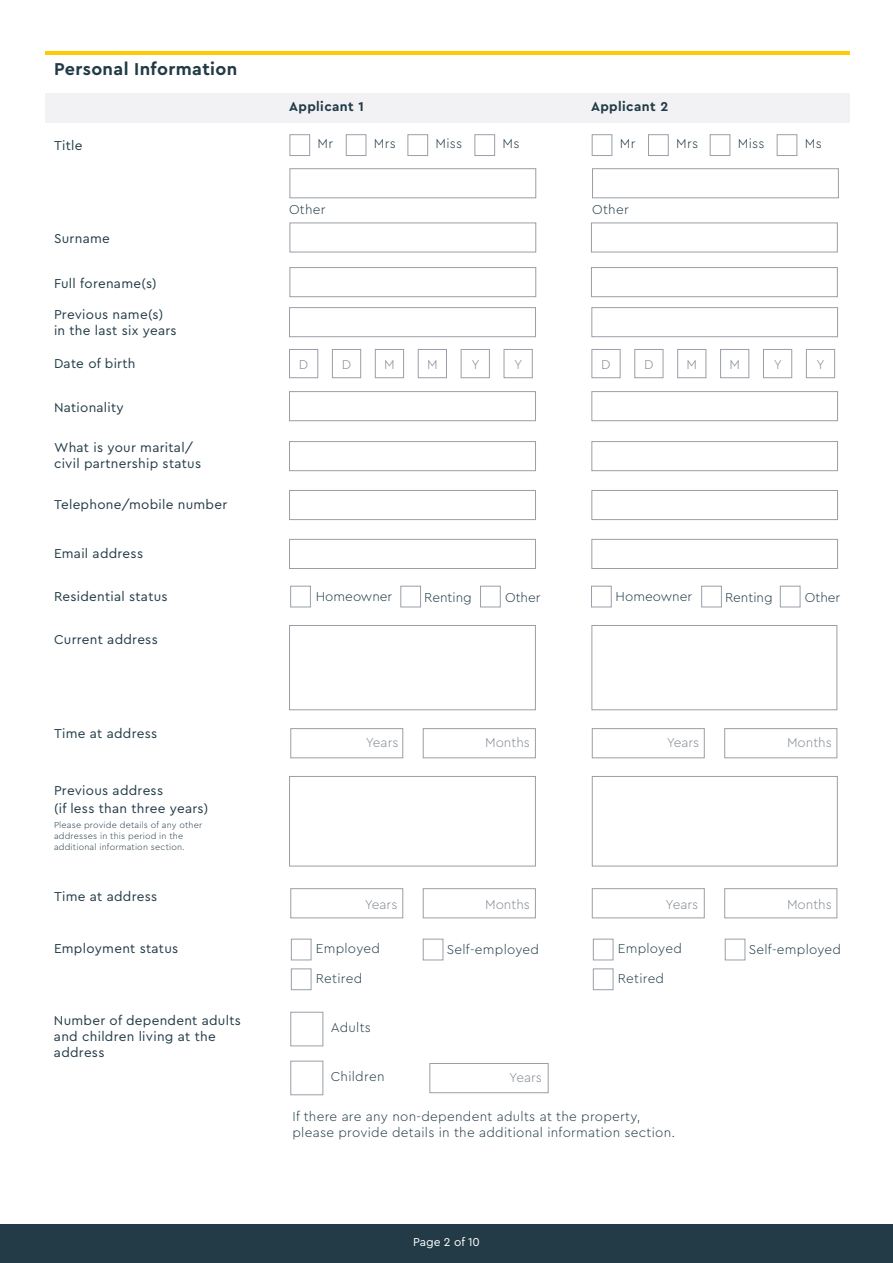
<style>
.page{position:relative;width:893px;height:1263px;background:#fff}
.page>*{position:absolute;margin:0;border:0;box-sizing:border-box;transform-origin:0 0}
.t1{font:700 18px "Cera Pro";letter-spacing:.02em;color:#223b47}
.t2{font:13.5px/16.2px "Cera Pro";letter-spacing:.02em;color:#223b47}
.t3{font:300 13.5px/16.2px "Cera Pro";letter-spacing:.02em;color:#223b47}
.t4{font:300 13.5px "Cera Pro";color:#838a93}
.t5{font:300 13.5px "Cera Pro";color:#223b47}
.t6{font:700 13.5px "Cera Pro";letter-spacing:.03em;color:#223b47}
.t7{font:12px "Cera Pro";color:#fff}
.t8{font:300 9px/10.8px "Cera Pro";letter-spacing:.02em;color:#223b47}
</style>
<div class="page">
<div style="left:0;top:1225px;width:893px;height:38px;background:#223b47"></div>
<div style="left:289px;top:307px;width:247px;height:30px;border:1px solid #9a9fa7"></div>
<div style="left:591px;top:307px;width:247px;height:30px;border:1px solid #9a9fa7"></div>
<div style="left:289px;top:391px;width:247px;height:30px;border:1px solid #9a9fa7"></div>
<div style="left:591px;top:391px;width:247px;height:30px;border:1px solid #9a9fa7"></div>
<div style="left:289px;top:441px;width:247px;height:30px;border:1px solid #9a9fa7"></div>
<div style="left:591px;top:441px;width:247px;height:30px;border:1px solid #9a9fa7"></div>
<div style="left:289px;top:490px;width:247px;height:30px;border:1px solid #9a9fa7"></div>
<div style="left:591px;top:490px;width:247px;height:30px;border:1px solid #9a9fa7"></div>
<div style="left:289px;top:539px;width:247px;height:30px;border:1px solid #9a9fa7"></div>
<div style="left:591px;top:539px;width:247px;height:30px;border:1px solid #9a9fa7"></div>
<div style="left:290px;top:586px;width:21px;height:21px;border:1px solid #9a9fa7"></div>
<div style="left:400px;top:586px;width:21px;height:21px;border:1px solid #9a9fa7"></div>
<div style="left:480px;top:586px;width:21px;height:21px;border:1px solid #9a9fa7"></div>
<div style="left:591px;top:586px;width:21px;height:21px;border:1px solid #9a9fa7"></div>
<div style="left:701px;top:586px;width:21px;height:21px;border:1px solid #9a9fa7"></div>
<div style="left:780px;top:586px;width:20px;height:21px;border:1px solid #9a9fa7"></div>
<div style="left:289px;top:625px;width:247px;height:85px;border:1px solid #9a9fa7"></div>
<div style="left:591px;top:625px;width:246px;height:85px;border:1px solid #9a9fa7"></div>
<div style="left:724px;top:728px;width:113px;height:30px;border:1px solid #9a9fa7"></div>
<div style="left:724px;top:888px;width:113px;height:30px;border:1px solid #9a9fa7"></div>
<div style="left:592px;top:728px;width:113px;height:30px;border:1px solid #9a9fa7"></div>
<div style="left:592px;top:888px;width:113px;height:30px;border:1px solid #9a9fa7"></div>
<div style="left:289px;top:776px;width:247px;height:90px;border:1px solid #9a9fa7"></div>
<div style="left:592px;top:776px;width:246px;height:90px;border:1px solid #9a9fa7"></div>
<div style="left:291px;top:939px;width:20px;height:21px;border:1px solid #9a9fa7"></div>
<div style="left:593px;top:939px;width:20px;height:21px;border:1px solid #9a9fa7"></div>
<div style="left:423px;top:939px;width:20px;height:21px;border:1px solid #9a9fa7"></div>
<div style="left:725px;top:939px;width:20px;height:21px;border:1px solid #9a9fa7"></div>
<div style="left:291px;top:968px;width:20px;height:22px;border:1px solid #9a9fa7"></div>
<div style="left:593px;top:968px;width:20px;height:22px;border:1px solid #9a9fa7"></div>
<div style="left:290px;top:1012px;width:33px;height:34px;border:1px solid #9a9fa7"></div>
<div style="left:290px;top:1061px;width:33px;height:34px;border:1px solid #9a9fa7"></div>
<div style="left:429px;top:1063px;width:120px;height:30px;border:1px solid #9a9fa7"></div>
<div style="left:423px;top:728px;width:113px;height:30px;border:1px solid #9a9fa7"></div>
<div style="left:423px;top:888px;width:113px;height:30px;border:1px solid #9a9fa7"></div>
<div style="left:290px;top:728px;width:113px;height:30px;border:1px solid #9a9fa7"></div>
<div style="left:290px;top:888px;width:113px;height:30px;border:1px solid #9a9fa7"></div>
<div style="left:290px;top:134px;width:20px;height:22px;border:1px solid #9a9fa7"></div>
<div style="left:346px;top:134px;width:20px;height:22px;border:1px solid #9a9fa7"></div>
<div style="left:407px;top:134px;width:21px;height:22px;border:1px solid #9a9fa7"></div>
<div style="left:474px;top:134px;width:21px;height:22px;border:1px solid #9a9fa7"></div>
<div style="left:290px;top:168px;width:246px;height:30px;border:1px solid #9a9fa7"></div>
<div style="left:592px;top:134px;width:20px;height:22px;border:1px solid #9a9fa7"></div>
<div style="left:648px;top:134px;width:21px;height:22px;border:1px solid #9a9fa7"></div>
<div style="left:710px;top:134px;width:20px;height:22px;border:1px solid #9a9fa7"></div>
<div style="left:777px;top:134px;width:20px;height:22px;border:1px solid #9a9fa7"></div>
<div style="left:592px;top:168px;width:247px;height:30px;border:1px solid #9a9fa7"></div>
<div style="left:290px;top:223px;width:246px;height:29px;border:1px solid #9a9fa7"></div>
<div style="left:591px;top:223px;width:247px;height:29px;border:1px solid #9a9fa7"></div>
<div style="left:290px;top:267px;width:246px;height:30px;border:1px solid #9a9fa7"></div>
<div style="left:591px;top:267px;width:247px;height:30px;border:1px solid #9a9fa7"></div>
<div style="left:289px;top:349px;width:29px;height:29px;border:1px solid #9a9fa7"></div>
<div style="left:591px;top:349px;width:29px;height:29px;border:1px solid #9a9fa7"></div>
<div style="left:332px;top:349px;width:29px;height:29px;border:1px solid #9a9fa7"></div>
<div style="left:634px;top:349px;width:29px;height:29px;border:1px solid #9a9fa7"></div>
<div style="left:375px;top:349px;width:29px;height:29px;border:1px solid #9a9fa7"></div>
<div style="left:677px;top:349px;width:29px;height:29px;border:1px solid #9a9fa7"></div>
<div style="left:418px;top:349px;width:29px;height:29px;border:1px solid #9a9fa7"></div>
<div style="left:720px;top:349px;width:29px;height:29px;border:1px solid #9a9fa7"></div>
<div style="left:461px;top:349px;width:29px;height:29px;border:1px solid #9a9fa7"></div>
<div style="left:763px;top:349px;width:29px;height:29px;border:1px solid #9a9fa7"></div>
<div style="left:504px;top:349px;width:29px;height:29px;border:1px solid #9a9fa7"></div>
<div style="left:806px;top:349px;width:29px;height:29px;border:1px solid #9a9fa7"></div>
<div style="left:45px;top:93px;width:805px;height:30px;background:#f2f2f4"></div>
<hr style="left:45px;top:51px;width:805px;height:4px;background:#fecb04">
<h1 class="t1" style="left:54px;top:57px;width:185px">Personal Information</h1>
<p class="t2" style="left:54px;top:136px;width:30px">Title</p>
<p class="t2" style="left:54px;top:230px;width:57px">Surname</p>
<p class="t2" style="left:54px;top:274px;width:104px">Full forename(s)</p>
<p class="t6" style="left:289px;top:98px;width:76px">Applicant 1</p>
<p class="t6" style="left:591px;top:98px;width:79px">Applicant 2</p>
<p class="t3" style="left:318px;top:135px;width:17px">Mr</p>
<p class="t3" style="left:374px;top:135px;width:23px">Mrs</p>
<p class="t3" style="left:436px;top:135px;width:28px">Miss</p>
<p class="t3" style="left:503px;top:135px;width:18px">Ms</p>
<p class="t3" style="left:289px;top:201px;width:38px">Other</p>
<p class="t3" style="left:620px;top:135px;width:17px">Mr</p>
<p class="t3" style="left:676px;top:135px;width:23px">Mrs</p>
<p class="t3" style="left:738px;top:135px;width:28px">Miss</p>
<p class="t3" style="left:805px;top:135px;width:18px">Ms</p>
<p class="t3" style="left:592px;top:201px;width:38px">Other</p>
<p class="t2" style="left:54px;top:306px;width:124px">Previous name(s) in the last six years</p>
<p class="t2" style="left:54px;top:355px;width:83px">Date of birth</p>
<p class="t2" style="left:54px;top:399px;width:71px">Nationality</p>
<p class="t2" style="left:54px;top:439px;width:149px">What is your marital/ civil partnership status</p>
<p class="t2" style="left:54px;top:496px;width:175px">Telephone/mobile number</p>
<p class="t2" style="left:54px;top:545px;width:91px">Email address</p>
<p class="t2" style="left:54px;top:587px;width:115px">Residential status</p>
<p class="t5" style="left:316px;top:587px;width:78px">Homeowner</p>
<p class="t5" style="left:424px;top:588px;width:49px">Renting</p>
<p class="t3" style="left:505px;top:588px;width:37px">Other</p>
<p class="t5" style="left:616px;top:587px;width:78px">Homeowner</p>
<p class="t5" style="left:725px;top:588px;width:49px">Renting</p>
<p class="t3" style="left:805px;top:588px;width:37px">Other</p>
<p class="t2" style="left:54px;top:631px;width:105px">Current address</p>
<p class="t4" style="left:299px;top:356px;width:11px">D</p>
<p class="t4" style="left:342px;top:356px;width:11px">D</p>
<p class="t4" style="left:384px;top:356px;width:12px">M</p>
<p class="t4" style="left:427px;top:356px;width:12px">M</p>
<p class="t4" style="left:471px;top:356px;width:10px">Y</p>
<p class="t4" style="left:514px;top:356px;width:10px">Y</p>
<p class="t4" style="left:601px;top:356px;width:11px">D</p>
<p class="t4" style="left:644px;top:356px;width:11px">D</p>
<p class="t4" style="left:686px;top:356px;width:12px">M</p>
<p class="t4" style="left:729px;top:356px;width:12px">M</p>
<p class="t4" style="left:774px;top:356px;width:10px">Y</p>
<p class="t4" style="left:817px;top:356px;width:10px">Y</p>
<p class="t2" style="left:54px;top:724px;width:105px">Time at address</p>
<p class="t2" style="left:54px;top:781px;width:156px;line-height:18px">Previous address<br>(if less than three years)</p>
<p class="t8" style="left:54px;top:819px;width:150px">Please provide details of any other addresses in this period in the additional information section.</p>
<p class="t2" style="left:54px;top:888px;width:105px">Time at address</p>
<p class="t4" style="left:366px;top:734px;width:34px">Years</p>
<p class="t4" style="left:485px;top:734px;width:46px">Months</p>
<p class="t4" style="left:667px;top:734px;width:34px">Years</p>
<p class="t4" style="left:787px;top:734px;width:46px">Months</p>
<p class="t4" style="left:365px;top:895px;width:34px">Years</p>
<p class="t4" style="left:485px;top:895px;width:46px">Months</p>
<p class="t4" style="left:666px;top:895px;width:34px">Years</p>
<p class="t4" style="left:787px;top:895px;width:46px">Months</p>
<p class="t2" style="left:54px;top:940px;width:126px">Employment status</p>
<p class="t3" style="left:316px;top:940px;width:66px">Employed</p>
<p class="t3" style="left:447px;top:941px;width:94px">Self-employed</p>
<p class="t3" style="left:618px;top:940px;width:66px">Employed</p>
<p class="t3" style="left:749px;top:941px;width:94px">Self-employed</p>
<p class="t3" style="left:316px;top:970px;width:48px">Retired</p>
<p class="t3" style="left:618px;top:970px;width:48px">Retired</p>
<p class="t2" style="left:54px;top:1011px;width:188px">Number of dependent adults and children living at the address</p>
<p class="t4" style="left:509px;top:1068px;width:34px">Years</p>
<p class="t3" style="left:331px;top:1019px;width:42px">Adults</p>
<p class="t3" style="left:331px;top:1068px;width:55px">Children</p>
<p class="t3" style="left:292px;top:1107px;width:384px">If there are any non-dependent adults at the property, please provide details in the additional information section.</p>
<p class="t7" style="left:413px;top:1234px;width:68px">Page 2 of 10</p>
</div>
